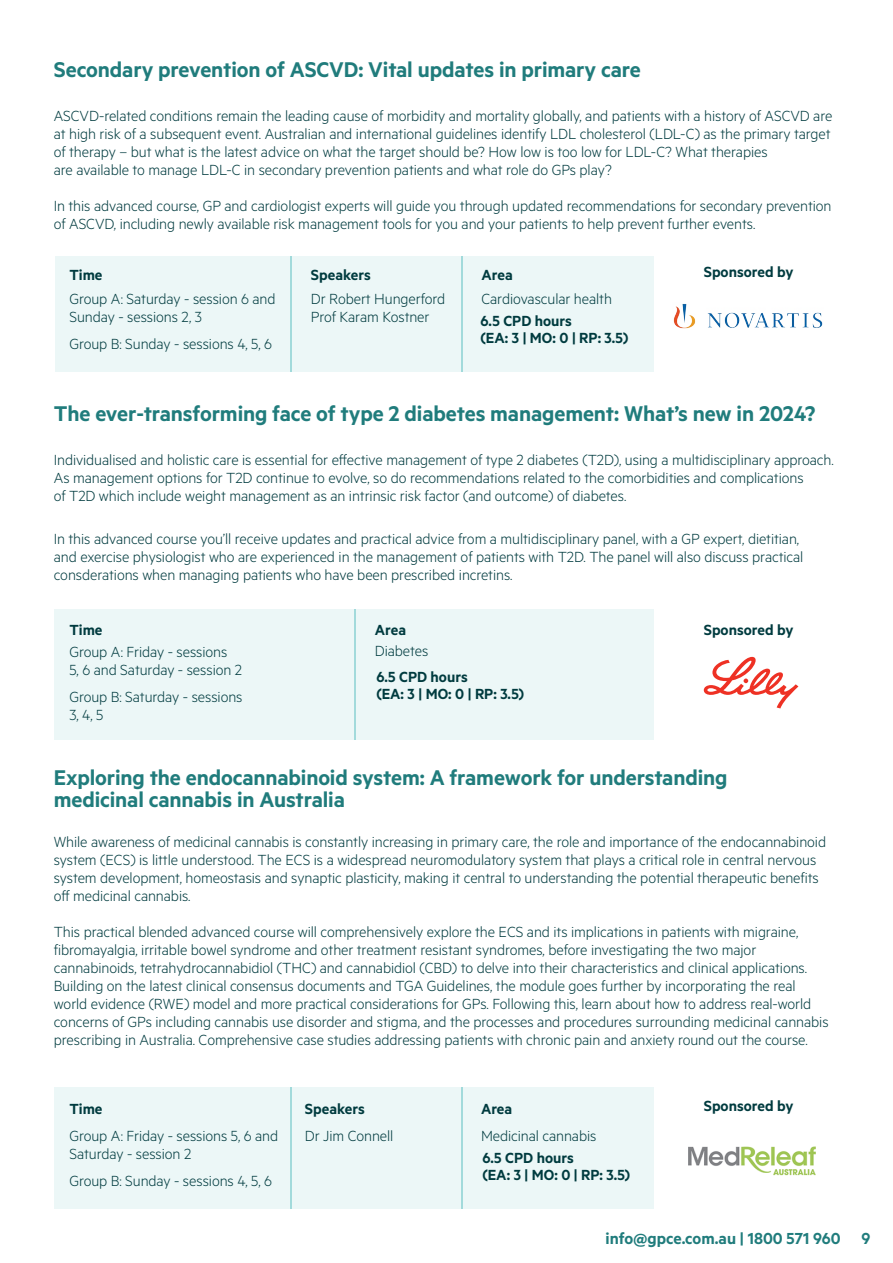
<style>
.page{position:relative;width:893px;height:1263px;background:#fff}
.page>*{position:absolute;margin:0;border:0;box-sizing:border-box;transform-origin:0 0}
.t1{font:600 24px/22.5px "Metric";letter-spacing:-.005em;color:#207c7c}
.t2{font:600 18px "Metric";color:#207c7c}
.t3{font:300 16.5px/18px "Metric";letter-spacing:-.005em;color:#003b3f}
.t4{font:600 16.5px/16.5px "Metric";color:#003b3f}
</style>
<div class="page">
<div style="left:55px;top:256px;width:598px;height:116px;background:#ecf7f7"></div>
<hr style="left:290px;top:256px;width:2px;height:116px;background:#a2dadb">
<hr style="left:461px;top:256px;width:2px;height:116px;background:#a2dadb">
<img style="left:673px;top:304px;width:150px;height:25px">
<div style="left:54px;top:609px;width:600px;height:130px;background:#ecf7f7"></div>
<div style="left:54px;top:1088px;width:600px;height:121px;background:#ecf7f7"></div>
<hr style="left:354px;top:609px;width:2px;height:130px;background:#a2dadb">
<hr style="left:290px;top:1088px;width:2px;height:121px;background:#a2dadb">
<hr style="left:461px;top:1088px;width:2px;height:121px;background:#a2dadb">
<svg style="left:704px;top:657px;width:94px;height:51px"></svg>
<img style="left:688px;top:1146px;width:128px;height:30px">
<h1 class="t1" style="left:54px;top:57px;width:589px">Secondary prevention of ASCVD: Vital updates in primary care</h1>
<p class="t3" style="left:54px;top:106px;width:780px">ASCVD-related conditions remain the leading cause of morbidity and mortality globally, and patients with a history of ASCVD are at high risk of a subsequent event. Australian and international guidelines identify LDL cholesterol (LDL-C) as the primary target of therapy – but what is the latest advice on what the target should be? How low is too low for LDL-C? What therapies<br>are available to manage LDL-C in secondary prevention patients and what role do GPs play?</p>
<p class="t3" style="left:54px;top:196px;width:779px">In this advanced course, GP and cardiologist experts will guide you through updated recommendations for secondary prevention of ASCVD, including newly available risk management tools for you and your patients to help prevent further events.</p>
<p class="t4" style="left:69px;top:266px;width:35px">Time</p>
<p class="t4" style="left:311px;top:266px;width:61px">Speakers</p>
<p class="t4" style="left:481px;top:266px;width:33px">Area</p>
<p class="t3" style="left:69px;top:289px;width:208px">Group A: Saturday - session 6 and<br>Sunday - sessions 2, 3</p>
<p class="t3" style="left:69px;top:334px;width:204px">Group B: Sunday - sessions 4, 5, 6</p>
<p class="t3" style="left:311px;top:289px;width:136px">Dr Robert Hungerford<br>Prof Karam Kostner</p>
<p class="t3" style="left:481px;top:289px;width:132px">Cardiovascular health</p>
<p class="t4" style="left:481px;top:312px;width:149px">6.5 CPD hours<br>(EA: 3 | MO: 0 | RP: 3.5)</p>
<p class="t4" style="left:704px;top:263px;width:91px">Sponsored by</p>
<h1 class="t1" style="left:54px;top:401px;width:763px">The ever-transforming face of type 2 diabetes management: What’s new in 2024?</h1>
<p class="t3" style="left:54px;top:450px;width:781px">Individualised and holistic care is essential for effective management of type 2 diabetes (T2D), using a multidisciplinary approach.<br>As management options for T2D continue to evolve, so do recommendations related to the comorbidities and complications<br>of T2D which include weight management as an intrinsic risk factor (and outcome) of diabetes.</p>
<p class="t3" style="left:54px;top:529px;width:751px">In this advanced course you’ll receive updates and practical advice from a multidisciplinary panel, with a GP expert, dietitian, and exercise physiologist who are experienced in the management of patients with T2D. The panel will also discuss practical consderations when managing patients who have been prescribed incretins.</p>
<p class="t4" style="left:69px;top:621px;width:35px">Time</p>
<p class="t3" style="left:69px;top:642px;width:174px">Group A: Friday - sessions<br>5, 6 and Saturday - session 2</p>
<p class="t3" style="left:69px;top:687px;width:175px">Group B: Saturday - sessions<br>3, 4, 5</p>
<p class="t4" style="left:375px;top:621px;width:33px">Area</p>
<p class="t3" style="left:375px;top:641px;width:55px">Diabetes</p>
<p class="t4" style="left:376px;top:668px;width:149px">6.5 CPD hours<br>(EA: 3 | MO: 0 | RP: 3.5)</p>
<p class="t4" style="left:704px;top:621px;width:91px">Sponsored by</p>
<h1 class="t1" style="left:54px;top:765px;width:675px">Exploring the endocannabinoid system: A framework for understanding medicinal cannabis in Australia</h1>
<p class="t3" style="left:54px;top:832px;width:774px">While awareness of medicinal cannabis is constantly increasing in primary care, the role and importance of the endocannabinoid system (ECS) is little understood. The ECS is a widespread neuromodulatory system that plays a critical role in central nervous system development, homeostasis and synaptic plasticity, making it central to understanding the potential therapeutic benefits off medicinal cannabis.</p>
<p class="t3" style="left:54px;top:922px;width:776px">This practical blended advanced course will comprehensively explore the ECS and its implications in patients with migraine, fibromayalgia, irritable bowel syndrome and other treatment resistant syndromes, before investigating the two major cannabinoids, tetrahydrocannabidiol (THC) and cannabidiol (CBD) to delve into their characteristics and clinical applications.<br>Building on the latest clinical consensus documents and TGA Guidelines, the module goes further by incorporating the real world evidence (RWE) model and more practical considerations for GPs. Following this, learn about how to address real-world concerns of GPs including cannabis use disorder and stigma, and the processes and procedures surrounding medicinal cannabis prescribing in Australia. Comprehensive case studies addressing patients with chronic pain and anxiety round out the course.</p>
<p class="t4" style="left:69px;top:1100px;width:35px">Time</p>
<p class="t4" style="left:305px;top:1100px;width:61px">Speakers</p>
<p class="t4" style="left:481px;top:1100px;width:33px">Area</p>
<p class="t4" style="left:704px;top:1097px;width:91px">Sponsored by</p>
<p class="t3" style="left:69px;top:1126px;width:210px">Group A: Friday - sessions 5, 6 and<br>Saturday - session 2</p>
<p class="t3" style="left:69px;top:1171px;width:204px">Group B: Sunday - sessions 4, 5, 6</p>
<p class="t3" style="left:305px;top:1126px;width:90px">Dr Jim Connell</p>
<p class="t3" style="left:481px;top:1126px;width:117px">Medicinal cannabis</p>
<p class="t4" style="left:482px;top:1149px;width:149px">6.5 CPD hours<br>(EA: 3 | MO: 0 | RP: 3.5)</p>
<p class="t2" style="left:605px;top:1227px;width:237px">info@gpce.com.au | 1800 571 960</p>
<p class="t2" style="left:861px;top:1228px;width:10px">9</p>
</div>
